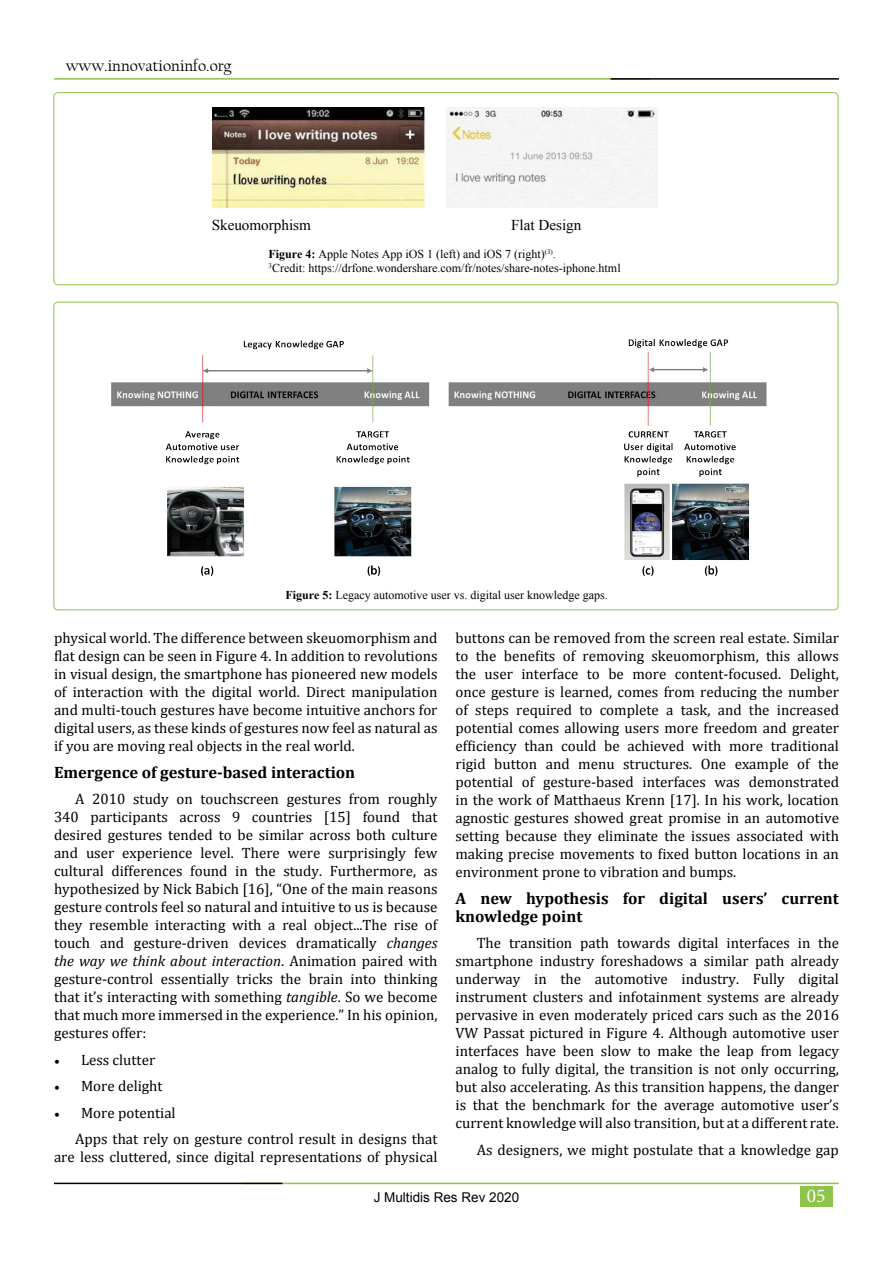
<style>
.page{position:relative;width:893px;height:1263px;background:#fff}
.page>*{position:absolute;margin:0;border:0;box-sizing:border-box;transform-origin:0 0}
.t1{font:19.5px "Minion Pro";color:#fff}
.t2{font:700 16.5px/18px "Cambria";color:#000}
.t3{font:16.5px "Californian FB";color:#000}
.t4{font:15px/18px "Cambria";color:#000;text-align:justify}
.t5{font:15px "Times New Roman";color:#010101}
.t6{font:13.5px "Arial";color:#000}
.t7{font:12px/14.4px "Times New Roman";color:#000}
.s1{font-weight:700}
.s2{font-style:italic}
.s3{font-family:"Minion Pro"}
</style>
<div class="page">
<div style="left:800px;top:1186px;width:32px;height:20px;background:#8dc449"></div>
<hr style="left:54px;top:78px;width:597px;height:2px;background:#8dc449">
<hr style="left:610px;top:78px;width:229px;height:2px;background:#000101">
<hr style="left:242px;top:1183px;width:597px;height:1px;background:#8dc449">
<hr style="left:54px;top:1183px;width:228px;height:1px;background:#000101">
<img style="left:212px;top:108px;width:445px;height:99px">
<div style="left:54px;top:92px;width:784px;height:193px;border:1px solid #8dc449;border-radius:4px"></div>
<img style="left:111px;top:339px;width:656px;height:237px">
<p class="t3" style="left:66px;top:57px;width:167px">www.innovationinfo.org</p>
<p class="t5" style="left:212px;top:215px;width:101px">Skeuomorphism</p>
<p class="t5" style="left:511px;top:215px;width:72px">Flat Design</p>
<p class="t7" style="left:268px;top:246px;width:354px"><span class="s1">Figure 4:</span> Apple Notes App iOS 1 (left) and iOS 7 (right)<sup>(3)</sup>.<br><sup>3</sup>Credit: https://drfone.wondershare.com/fr/notes/share-notes-iphone.html</p>
<p class="t7" style="left:285px;top:587px;width:324px"><span class="s1">Figure 5:</span> Legacy automotive user vs. digital user knowledge gaps.</p>
<p class="t4" style="left:54px;top:629px;width:385px">physical world. The difference between skeuomorphism and flat design can be seen in Figure 4. In addition to revolutions in visual design, the smartphone has pioneered new models of interaction with the digital world. Direct manipulation and multi-touch gestures have become intuitive anchors for digital users, as these kinds of gestures now feel as natural as if you are moving real objects in the real world.</p>
<p class="t2" style="left:54px;top:762px;width:303px">Emergence of gesture-based interaction</p>
<p class="t4" style="left:54px;top:790px;width:385px;text-indent:21px">A 2010 study on touchscreen gestures from roughly 340 participants across 9 countries [15] found that desired gestures tended to be similar across both culture and user experience level. There were surprisingly few cultural differences found in the study. Furthermore, as hypothesized by Nick Babich [16], “One of the main reasons gesture controls feel so natural and intuitive to us is because they resemble interacting with a real object...The rise of touch and gesture-driven devices dramatically <span class="s2">changes the way we think about interaction</span>. Animation paired with gesture-control essentially tricks the brain into thinking that it’s interacting with something <span class="s2">tangible</span>. So we become that much more immersed in the experience.” In his opinion, gestures offer:</p>
<p class="t4" style="left:54px;top:1050px;width:103px"><span class="s3">•</span> Less clutter</p>
<p class="t4" style="left:54px;top:1077px;width:110px"><span class="s3">•</span> More delight</p>
<p class="t4" style="left:75px;top:1099px;width:364px;line-height:26.5px;text-indent:-21px"><span class="s3">•</span> More potential<br>Apps that rely on gesture control result in designs that</p>
<p class="t4" style="left:54px;top:1148px;width:385px">are less cluttered, since digital representations of physical</p>
<p class="t4" style="left:455px;top:629px;width:385px">buttons can be removed from the screen real estate. Similar to the benefits of removing skeuomorphism, this allows the user interface to be more content-focused. Delight, once gesture is learned, comes from reducing the number of steps required to complete a task, and the increased potential comes allowing users more freedom and greater efficiency than could be achieved with more traditional rigid button and menu structures. One example of the potential of gesture-based interfaces was demonstrated in the work of Matthaeus Krenn [17]. In his work, location agnostic gestures showed great promise in an automotive setting because they eliminate the issues associated with making precise movements to fixed button locations in an environment prone to vibration and bumps.</p>
<p class="t2" style="left:455px;top:888px;width:385px">A new hypothesis for digital users’ current knowledge point</p>
<p class="t4" style="left:455px;top:934px;width:385px;text-indent:21px">The transition path towards digital interfaces in the smartphone industry foreshadows a similar path already underway in the automotive industry. Fully digital instrument clusters and infotainment systems are already pervasive in even moderately priced cars such as the 2016<br>VW Passat pictured in Figure 4. Although automotive user interfaces have been slow to make the leap from legacy analog to fully digital, the transition is not only occurring, but also accelerating. As this transition happens, the danger is that the benchmark for the average automotive user’s current knowledge will also transition, but at a different rate.</p>
<p class="t4" style="left:477px;top:1140px;width:364px">As designers, we might postulate that a knowledge gap</p>
<p class="t6" style="left:374px;top:1188px;width:147px">J Multidis Res Rev 2020</p>
<h1 class="t1" style="left:807px;top:1183px;width:20px">05</h1>
</div>
